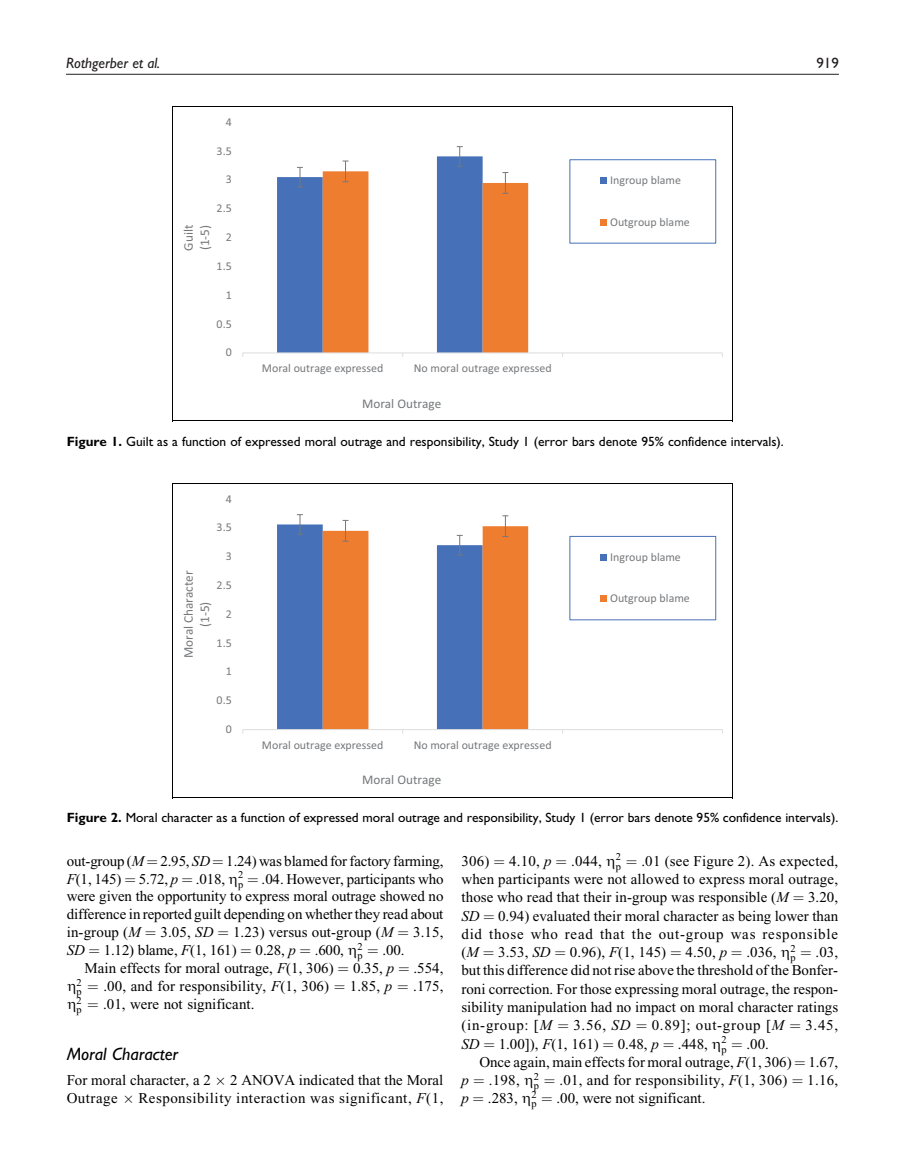
<style>
.page{position:relative;width:905px;height:1175px;background:#fff}
.page>*{position:absolute;margin:0;border:0;box-sizing:border-box;transform-origin:0 0}
.t1{font:italic 18px "Adv Gill Sans";color:#000}
.t2{font:15px/18.3px "Adv P7 B6 C";color:#000;text-align:justify}
.t3{font:15px "Adv P7 B6 C";letter-spacing:.035em;color:#000}
.t4{font:15px/18.3px "Adv P7 B6 C";letter-spacing:.02em;color:#000}
.t5{font:italic 500 15px "Gill Sans MT Pro";color:#231f20}
.t6{font:15px "Adv Pi 1";color:#000}
.t7{font:500 15px "Gill Sans MT Pro";color:#231f20}
.t8{font:15px "Adv Gill Sans";color:#000}
.t9{font:13.5px "Adv Gill Sans";color:#000}
.t10{font:13.2px/16.2px "Calibri";color:#76787b}
.t11{font:12px "Calibri";color:#76787b}
.s1{font-weight:700}
.s2{font-family:"Adv P7 B72"}
.s3{font-family:"Adv P4 C4 E74"}
.s4{font-family:"Adv Pi 1"}
</style>
<div class="page">
<hr style="left:66px;top:74px;width:772px;height:1px;background:#231f20">
<hr style="left:172px;top:106px;width:560px;height:1px;background:#000">
<hr style="left:172px;top:420px;width:560px;height:1px;background:#000">
<hr style="left:172px;top:106px;width:1px;height:315px;background:#000">
<hr style="left:731px;top:106px;width:1px;height:315px;background:#000">
<hr style="left:243px;top:352px;width:479px;height:1px;background:#dcdddf">
<svg style="left:277px;top:146px;width:251px;height:211px"></svg>
<div style="left:569px;top:159px;width:147px;height:85px;border:1px solid #4671b8"></div>
<div style="left:600px;top:177px;width:7px;height:7px;background:#4671b8"></div>
<div style="left:600px;top:219px;width:7px;height:6px;background:#ee7d2f"></div>
<hr style="left:172px;top:483px;width:560px;height:1px;background:#000">
<hr style="left:172px;top:797px;width:560px;height:1px;background:#000">
<hr style="left:172px;top:483px;width:1px;height:315px;background:#000">
<hr style="left:731px;top:483px;width:1px;height:315px;background:#000">
<hr style="left:243px;top:729px;width:479px;height:1px;background:#dcdddf">
<svg style="left:277px;top:514px;width:251px;height:219px"></svg>
<div style="left:569px;top:536px;width:147px;height:84px;border:1px solid #4671b8"></div>
<div style="left:600px;top:554px;width:7px;height:6px;background:#4671b8"></div>
<div style="left:600px;top:595px;width:7px;height:7px;background:#ee7d2f"></div>
<p class="t5" style="left:66px;top:54px;width:96px">Rothgerber et al.</p>
<p class="t7" style="left:816px;top:54px;width:24px">919</p>
<p class="t8" style="left:67px;top:57px;width:9px">4</p>
<p class="t11" style="left:226px;top:113px;width:8px">4</p>
<p class="t11" style="left:217px;top:142px;width:17px">3.5</p>
<p class="t11" style="left:226px;top:171px;width:8px">3</p>
<p class="t11" style="left:217px;top:200px;width:17px">2.5</p>
<p class="t10" style="left:180px;top:251px;width:27px;rotate:-90deg">Guilt (1-5)</p>
<p class="t11" style="left:226px;top:229px;width:8px">2</p>
<p class="t11" style="left:217px;top:257px;width:17px">1.5</p>
<p class="t11" style="left:226px;top:286px;width:8px">1</p>
<p class="t11" style="left:217px;top:315px;width:17px">0.5</p>
<p class="t11" style="left:226px;top:344px;width:8px">0</p>
<p class="t11" style="left:262px;top:359px;width:123px">Moral outrage expressed</p>
<p class="t11" style="left:414px;top:359px;width:139px">No moral outrage expressed</p>
<p class="t10" style="left:362px;top:395px;width:81px">Moral Outrage</p>
<p class="t11" style="left:610px;top:172px;width:72px">Ingroup blame</p>
<p class="t11" style="left:610px;top:213px;width:81px">Outgroup blame</p>
<p class="t9" style="left:67px;top:435px;width:718px"><span class="s1">Figure 1.</span> Guilt as a function of expressed moral outrage and responsibility, Study 1 (error bars denote 95% confidence intervals).</p>
<p class="t11" style="left:226px;top:490px;width:8px">4</p>
<p class="t11" style="left:217px;top:519px;width:17px">3.5</p>
<p class="t11" style="left:226px;top:548px;width:8px">3</p>
<p class="t10" style="left:180px;top:658px;width:89px;text-align:center;rotate:-90deg">Moral Character (1-5)</p>
<p class="t11" style="left:217px;top:576px;width:17px">2.5</p>
<p class="t11" style="left:226px;top:605px;width:8px">2</p>
<p class="t11" style="left:217px;top:634px;width:17px">1.5</p>
<p class="t11" style="left:226px;top:663px;width:8px">1</p>
<p class="t11" style="left:217px;top:692px;width:17px">0.5</p>
<p class="t11" style="left:226px;top:720px;width:8px">0</p>
<p class="t11" style="left:262px;top:736px;width:123px">Moral outrage expressed</p>
<p class="t11" style="left:413px;top:736px;width:139px">No moral outrage expressed</p>
<p class="t10" style="left:362px;top:771px;width:81px">Moral Outrage</p>
<p class="t11" style="left:610px;top:548px;width:72px">Ingroup blame</p>
<p class="t11" style="left:610px;top:590px;width:81px">Outgroup blame</p>
<p class="t9" style="left:67px;top:812px;width:773px"><span class="s1">Figure 2.</span> Moral character as a function of expressed moral outrage and responsibility, Study 1 (error bars denote 95% confidence intervals).</p>
<p class="t2" style="left:67px;top:852px;width:378px">out-group (<span class="s2">M</span> <span class="s3">¼</span> 2.95, <span class="s2">SD</span><span class="s3">¼</span> 1.24) was blamed for factory farming,<br><span class="s2">F</span>(1, 145) <span class="s3">¼</span> 5.72, <span class="s2">p</span> <span class="s3">¼</span> .018, <span class="s4">Z</span><sup>2</sup></p>
<p class="t2" style="left:67px;top:870px;width:378px;text-indent:171px"><sub>p</sub> <span class="s3">¼</span> .04. However, participants who were given the opportunity to express moral outrage showed no difference in reported guilt depending on whether they read about in-group (<span class="s2">M</span> <span class="s3">¼</span> 3.05, <span class="s2">SD</span> <span class="s3">¼</span> 1.23) versus out-group (<span class="s2">M</span> <span class="s3">¼</span> 3.15, <span class="s2">SD</span> <span class="s3">¼</span> 1.12) blame, <span class="s2">F</span>(1, 161) <span class="s3">¼</span> 0.28, <span class="s2">p</span> <span class="s3">¼</span> .600, <span class="s4">Z</span><sup>2</sup></p>
<p class="t2" style="left:85px;top:942px;width:360px;text-indent:273px"><sub>p</sub> <span class="s3">¼</span> .00.<br>Main effects for moral outrage, <span class="s2">F</span>(1, 306) <span class="s3">¼</span> 0.35, <span class="s2">p</span> <span class="s3">¼</span> .554,</p>
<p class="t6" style="left:67px;top:978px;width:17px">Z<sup>2</sup></p>
<p class="t2" style="left:77px;top:978px;width:368px"><sub>p</sub> <span class="s3">¼</span> .00, and for responsibility, <span class="s2">F</span>(1, 306) <span class="s3">¼</span> 1.85, <span class="s2">p</span> <span class="s3">¼</span> .175,</p>
<p class="t6" style="left:67px;top:996px;width:17px">Z<sup>2</sup></p>
<p class="t2" style="left:77px;top:996px;width:179px"><sub>p</sub> <span class="s3">¼</span> .01, were not significant.</p>
<p class="t1" style="left:67px;top:1046px;width:113px">Moral Character</p>
<p class="t2" style="left:67px;top:1072px;width:146px">For moral character, a 2</p>
<p class="t2" style="left:230px;top:1072px;width:215px">2 ANOVA indicated that the Moral</p>
<p class="t3" style="left:67px;top:1092px;width:53px">Outrage</p>
<p class="t3" style="left:138px;top:1092px;width:306px">Responsibility interaction was significant, <span class="s2">F</span>(1,</p>
<p class="t2" style="left:461px;top:852px;width:161px">306) <span class="s3">¼</span> 4.10, <span class="s2">p</span> <span class="s3">¼</span> .044, <span class="s4">Z</span><sup>2</sup></p>
<p class="t2" style="left:461px;top:852px;width:378px;text-indent:154px"><sub>p</sub> <span class="s3">¼</span> .01 (see Figure 2). As expected, when participants were not allowed to express moral outrage, those who read that their in-group was responsible (<span class="s2">M</span> <span class="s3">¼</span> 3.20, <span class="s2">SD</span> <span class="s3">¼</span> 0.94) evaluated their moral character as being lower than did those who read that the out-group was responsible (<span class="s2">M</span> <span class="s3">¼</span> 3.53, <span class="s2">SD</span> <span class="s3">¼</span> 0.96), <span class="s2">F</span>(1, 145) <span class="s3">¼</span> 4.50, <span class="s2">p</span> <span class="s3">¼</span> .036, <span class="s4">Z</span><sup>2</sup></p>
<p class="t2" style="left:461px;top:944px;width:378px;text-indent:329px"><sub>p</sub> <span class="s3">¼</span> .03, but this difference did not rise above the threshold of the Bonfer&shy;roni correction. For those expressing moral outrage, the respon&shy;sibility manipulation had no impact on moral character ratings (in-group: [<span class="s2">M</span> <span class="s3">¼</span> 3.56, <span class="s2">SD</span> <span class="s3">¼</span> 0.89]; out-group [<span class="s2">M</span> <span class="s3">¼</span> 3.45, <span class="s2">SD</span> <span class="s3">¼</span> 1.00]), <span class="s2">F</span>(1, 161) <span class="s3">¼</span> 0.48, <span class="s2">p</span> <span class="s3">¼</span> .448, <span class="s4">Z</span><sup>2</sup></p>
<p class="t2" style="left:721px;top:1035px;width:49px"><sub>p</sub> <span class="s3">¼</span> .00.</p>
<p class="t2" style="left:479px;top:1053px;width:360px">Once again, main effects for moral outrage, <span class="s2">F</span>(1, 306) <span class="s3">¼</span> 1.67,</p>
<p class="t2" style="left:461px;top:1072px;width:79px"><span class="s2">p</span> <span class="s3">¼</span> .198, <span class="s4">Z</span><sup>2</sup></p>
<p class="t4" style="left:461px;top:1072px;width:378px;text-indent:72px"><sub>p</sub> <span class="s3">¼</span> .01, and for responsibility, <span class="s2">F</span>(1, 306) <span class="s3">¼</span> 1.16, <span class="s2">p</span> <span class="s3">¼</span> .283, <span class="s4">Z</span><sup>2</sup></p>
<p class="t2" style="left:531px;top:1090px;width:175px"><sub>p</sub> <span class="s3">¼</span> .00, were not significant.</p>
</div>
